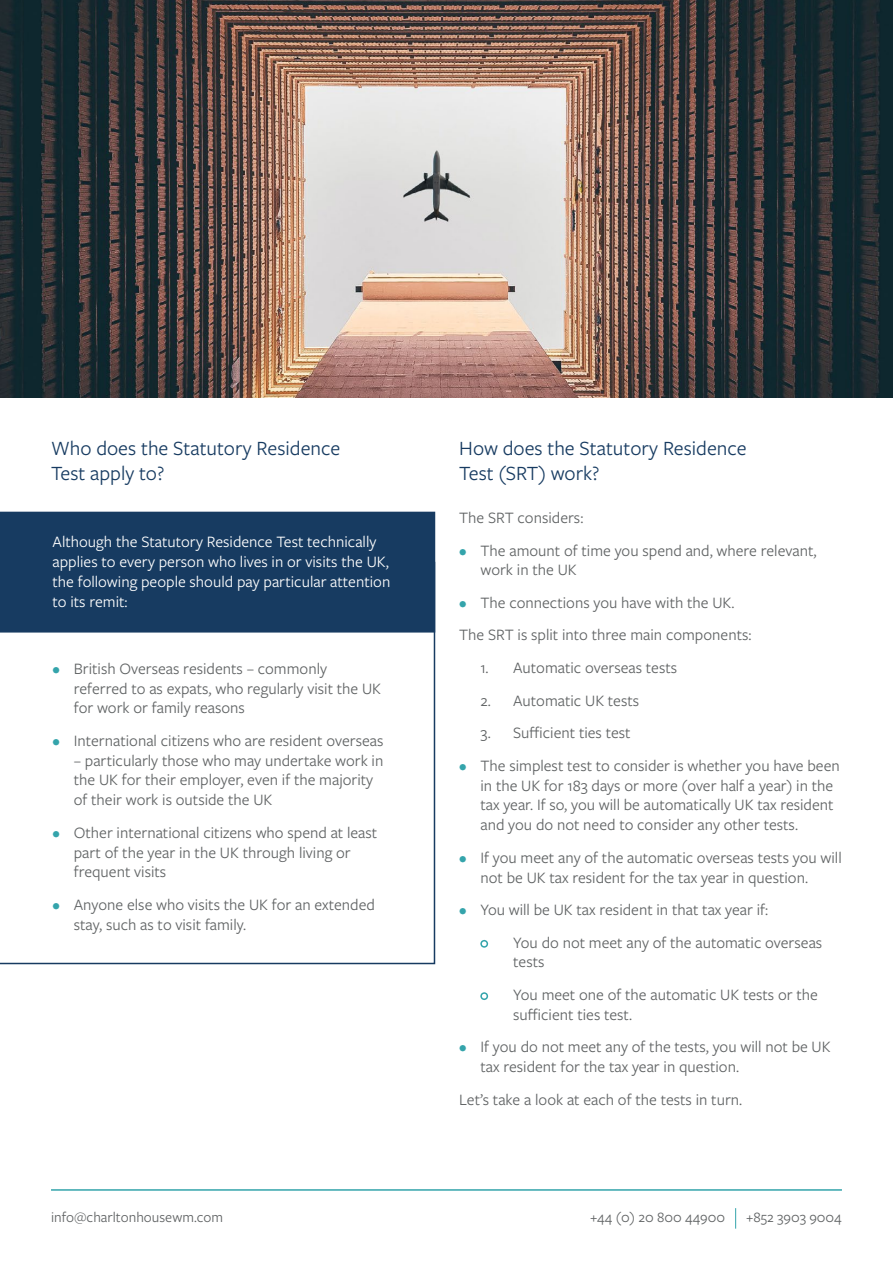
<style>
.page{position:relative;width:893px;height:1263px;background:#fff}
.page>*{position:absolute;margin:0;border:0;box-sizing:border-box;transform-origin:0 0}
.t1{font:21px/25.2px "Freight Sans Pro";color:#173b61}
.t2{font:16.5px/19.8px "Freight Sans Pro";color:#606364}
.t3{font:16.5px/19.8px "Freight Sans Pro";color:#fff}
.t4{font:15px "Freight Sans Pro";color:#606364}
.s1{color:#34a4ab}
</style>
<div class="page">
<hr style="left:51px;top:1189px;width:791px;height:2px;background:#34a4ab">
<svg style="left:0;top:632px;width:435px;height:332px"></svg>
<div style="left:0;top:512px;width:435px;height:120px;background:#173b61"></div>
<img style="left:0;top:0;width:893px;height:398px">
<svg style="left:735px;top:1208px;width:1px;height:20px"></svg>
<p class="t1" style="left:51px;top:434px;width:291px">Who does the Statutory Residence<br>Test apply to?</p>
<p class="t1" style="left:459px;top:434px;width:289px">How does the Statutory Residence<br>Test (SRT) work?</p>
<p class="t3" style="left:53px;top:531px;width:339px">Although the Statutory Residence Test technically applies to every person who lives in or visits the UK, the following people should pay particular attention to its remit:</p>
<p class="t2" style="left:74px;top:658px;width:309px;text-indent:-21px"><span class="s1">•</span> British Overseas residents – commonly referred to as expats, who regularly visit the UK for work or family reasons</p>
<p class="t2" style="left:53px;top:730px;width:332px"><span class="s1">•</span> International citizens who are resident overseas</p>
<p class="t2" style="left:74px;top:750px;width:311px">– particularly those who may undertake work in the UK for their employer, even if the majority of their work is outside the UK</p>
<p class="t2" style="left:74px;top:822px;width:305px;text-indent:-21px"><span class="s1">•</span> Other international citizens who spend at least part of the year in the UK through living or frequent visits</p>
<p class="t2" style="left:74px;top:894px;width:303px;text-indent:-21px"><span class="s1">•</span> Anyone else who visits the UK for an extended stay, such as to visit family.</p>
<p class="t2" style="left:459px;top:507px;width:126px">The SRT considers:</p>
<p class="t2" style="left:480px;top:540px;width:338px;text-indent:-21px"><span class="s1">•</span> The amount of time you spend and, where relevant, work in the UK</p>
<p class="t2" style="left:459px;top:586px;width:294px;line-height:32.5px"><span class="s1">•</span> The connections you have with the UK.<br>The SRT is split into three main components:</p>
<p class="t2" style="left:480px;top:657px;width:198px">1. Automatic overseas tests</p>
<p class="t2" style="left:480px;top:690px;width:160px">2. Automatic UK tests</p>
<p class="t2" style="left:480px;top:722px;width:152px">3. Sufficient ties test</p>
<p class="t2" style="left:480px;top:755px;width:361px;text-indent:-21px"><span class="s1">•</span> The simplest test to consider is whether you have been in the UK for 183 days or more (over half a year) in the tax year. If so, you will be automatically UK tax resident and you do not need to consider any other tests.</p>
<p class="t2" style="left:480px;top:847px;width:363px;text-indent:-21px"><span class="s1">•</span> If you meet any of the automatic overseas tests you will not be UK tax resident for the tax year in question.</p>
<p class="t2" style="left:459px;top:899px;width:311px"><span class="s1">•</span> You will be UK tax resident in that tax year if:</p>
<p class="t2" style="left:513px;top:932px;width:311px;text-indent:-33px"><span class="s1">•</span> You do not meet any of the automatic overseas tests</p>
<p class="t2" style="left:513px;top:984px;width:306px;text-indent:-33px"><span class="s1">•</span> You meet one of the automatic UK tests or the sufficient ties test.</p>
<p class="t2" style="left:480px;top:1036px;width:352px;text-indent:-21px"><span class="s1">•</span> If you do not meet any of the tests, you will not be UK tax resident for the tax year in question.</p>
<p class="t2" style="left:459px;top:1089px;width:285px">Let’s take a look at each of the tests in turn.</p>
<p class="t4" style="left:51px;top:1207px;width:174px">info@charltonhousewm.com</p>
<p class="t4" style="left:590px;top:1207px;width:137px">+44 (0) 20 800 44900</p>
<p class="t4" style="left:746px;top:1207px;width:97px">+852 3903 9004</p>
</div>
